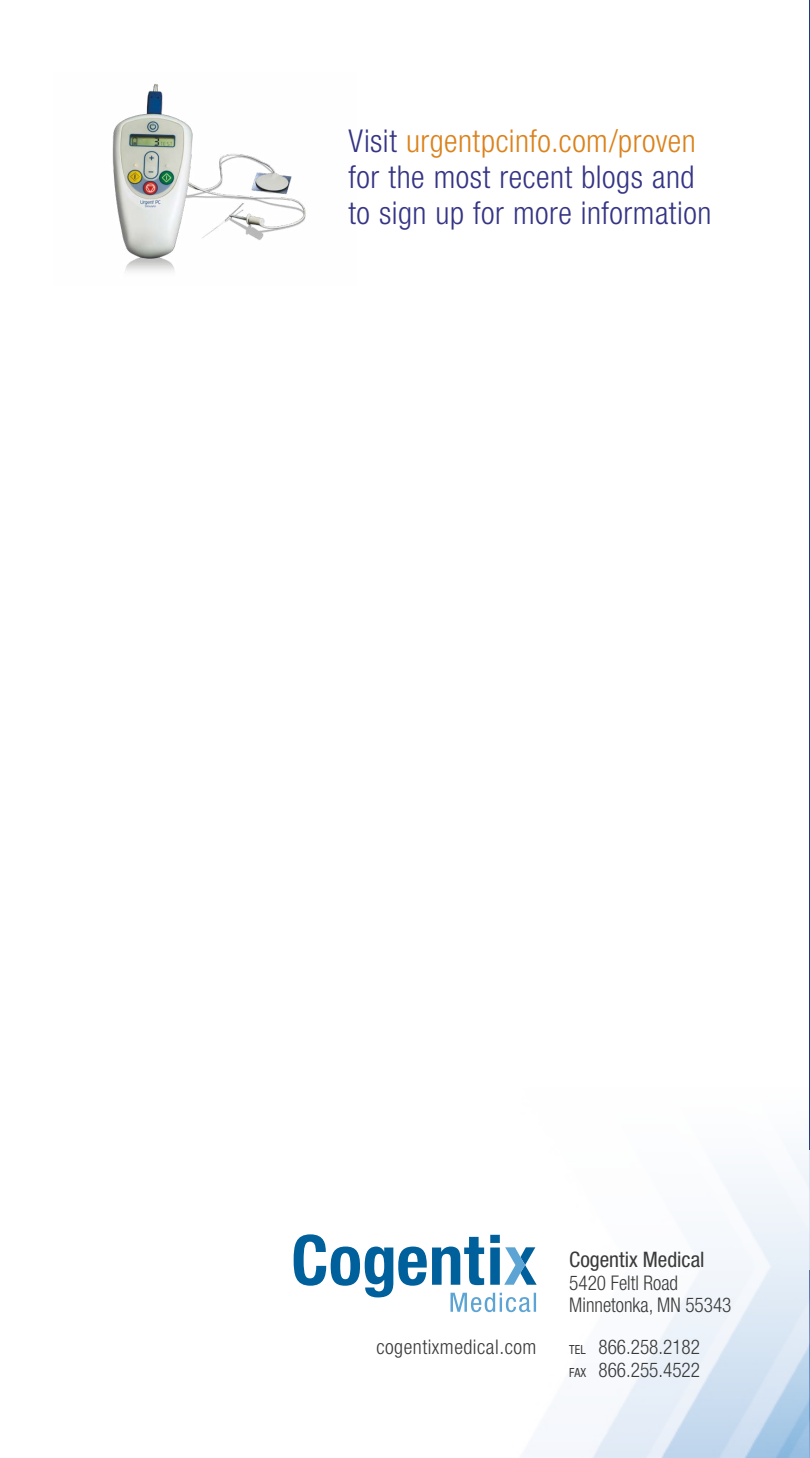
<style>
.page{position:relative;width:810px;height:1458px;background:#fff}
.page>*{position:absolute;margin:0;border:0;box-sizing:border-box;transform-origin:0 0}
.t1{font:300 condensed 31.5px/36px "Helvetica Neue LT Std";letter-spacing:.015em;color:#353485}
.t2{font:condensed 21.38px "Helvetica Neue LT Std";color:#393a39}
.t3{font:300 condensed 20.25px/22.5px "Helvetica Neue LT Std";color:#393a39;scale:.95 1}
.t4{font:300 condensed 20.25px "Helvetica Neue LT Std";letter-spacing:.025em;color:#393a39}
.s1{color:#db821b}
.s2{font-weight:400;font-size:12.6px}
</style>
<div class="page">
<img style="left:809px;top:0;width:1px;height:1085px">
<img style="left:112px;top:83px;width:194px;height:189px">
<img style="left:488px;top:1085px;width:322px;height:373px">
<svg style="left:294px;top:1234px;width:243px;height:78px"></svg>
<p class="t1" style="left:349px;top:123px;width:364px">Visit <span class="s1">urgentpcinfo.com/proven </span>for the most recent blogs and to sign up for more information</p>
<p class="t4" style="left:376px;top:1336px;width:162px">cogentixmedical.com</p>
<p class="t2" style="left:569px;top:1247px;width:137px">Cogentix Medical</p>
<p class="t3" style="left:569px;top:1271px;width:172px">5420 Feltl Road<br>Minnetonka, MN 55343</p>
<p class="t3" style="left:569px;top:1336px;width:139px"><span class="s2">TEL</span> 866.258.2182<br><span class="s2">FAX</span> 866.255.4522</p>
</div>
